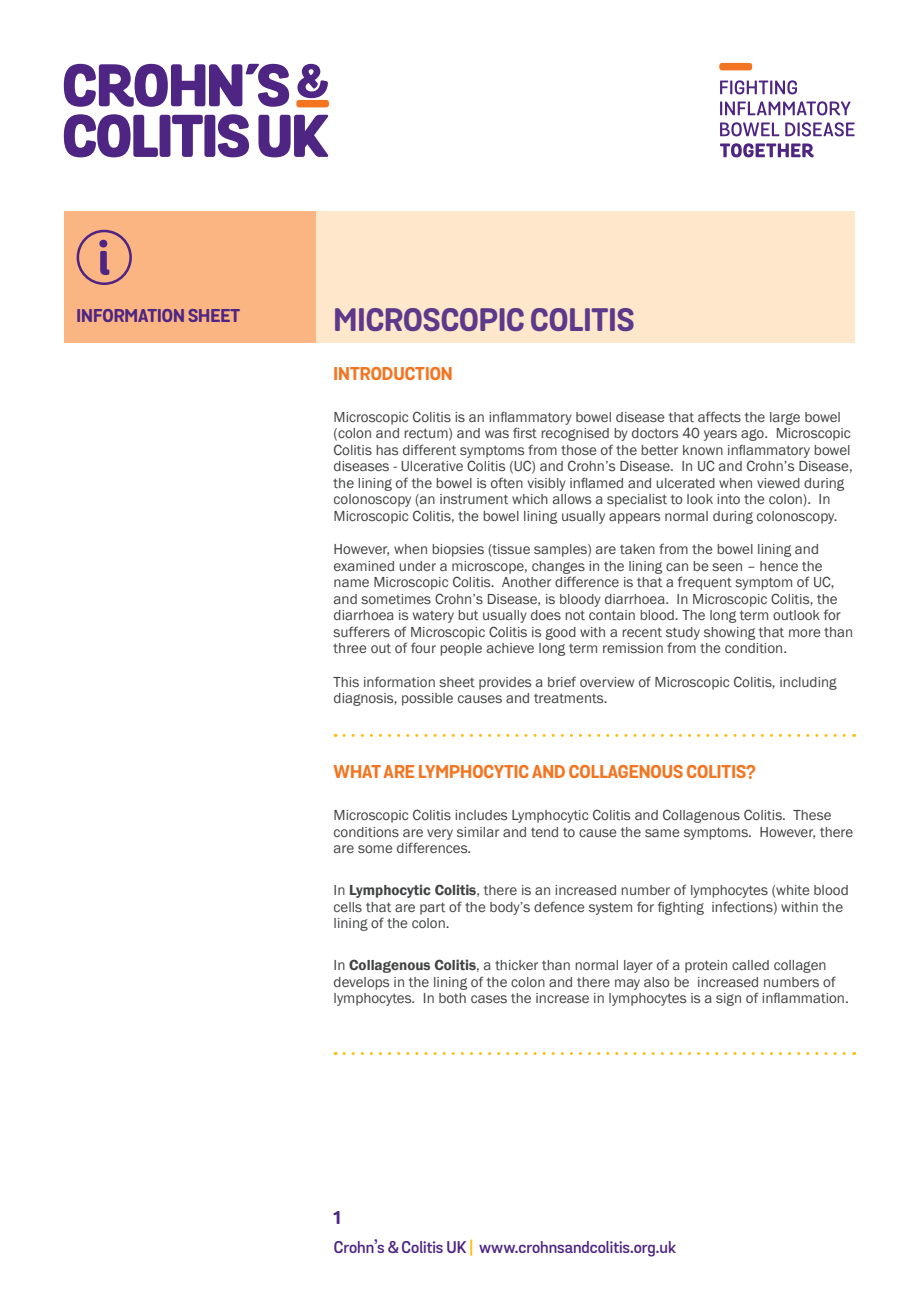
<style>
.page{position:relative;width:919px;height:1289px;background:#fff}
.page>*{position:absolute;margin:0;border:0;box-sizing:border-box;transform-origin:0 0}
.t1{font:700 31.5px "Grota Sans Rounded";color:#5c398b}
.t2{font:700 18px "Grota Sans Rounded";color:#f47521}
.t3{font:700 18px "Grota Sans Rounded";color:#4e2582}
.t4{font:600 16.5px "Grota Sans Rounded";color:#4e2582}
.t5{font:15px/16.5px "Franklin Gothic";color:#414243}
.s1{font-weight:600}
.s2{color:#fdbe12}
</style>
<div class="page">
<div style="left:720px;top:64px;width:31px;height:6px;background:#f47521;border-radius:2px"></div>
<div style="left:719px;top:63px;width:33px;height:7px;border:2px solid #f47521;border-radius:2px"></div>
<div style="left:315px;top:210px;width:540px;height:132px;background:#fee7cb"></div>
<div style="left:64px;top:210px;width:251px;height:132px;background:#fab583"></div>
<svg style="left:720px;top:80px;width:77px;height:14px"></svg>
<svg style="left:720px;top:101px;width:130px;height:14px"></svg>
<svg style="left:720px;top:122px;width:59px;height:14px"></svg>
<svg style="left:785px;top:122px;width:69px;height:14px"></svg>
<svg style="left:720px;top:143px;width:93px;height:14px"></svg>
<svg style="left:64px;top:114px;width:94px;height:43px"></svg>
<div style="left:159px;top:115px;width:11px;height:42px;background:#4e2582;border-radius:3px"></div>
<svg style="left:172px;top:115px;width:31px;height:42px"></svg>
<div style="left:204px;top:115px;width:11px;height:42px;background:#4e2582;border-radius:3px"></div>
<svg style="left:217px;top:114px;width:32px;height:43px"></svg>
<svg style="left:258px;top:115px;width:70px;height:42px"></svg>
<svg style="left:297px;top:64px;width:31px;height:34px"></svg>
<svg style="left:64px;top:64px;width:225px;height:43px"></svg>
<div style="left:297px;top:101px;width:31px;height:6px;background:#f47521;border-radius:2px"></div>
<div style="left:296px;top:100px;width:33px;height:7px;border:2px solid #f47521;border-radius:2px"></div>
<svg style="left:77px;top:230px;width:55px;height:55px"></svg>
<svg style="left:344px;top:734px;width:510px;height:3px"></svg>
<svg style="left:344px;top:1052px;width:510px;height:2px"></svg>
<p class="t3" style="left:77px;top:304px;width:165px">INFORMATION SHEET</p>
<h1 class="t1" style="left:333px;top:300px;width:302px">MICROSCOPIC COLITIS</h1>
<p class="t2" style="left:333px;top:362px;width:121px">INTRODUCTION</p>
<p class="t5" style="left:333px;top:409px;width:520px">Microscopic Colitis is an inflammatory bowel disease that affects the large bowel (colon and rectum) and was first recognised by doctors 40 years ago. Microscopic Colitis has different symptoms from those of the better known inflammatory bowel diseases - Ulcerative Colitis (UC) and Crohn’s Disease. In UC and Crohn’s Disease, the lining of the bowel is often visibly inflamed and ulcerated when viewed during colonoscopy (an instrument which allows a specialist to look into the colon). In Microscopic Colitis, the bowel lining usually appears normal during colonoscopy.</p>
<p class="t5" style="left:333px;top:541px;width:521px">However, when biopsies (tissue samples) are taken from the bowel lining and examined under a microscope, changes in the lining can be seen – hence the name Microscopic Colitis. Another difference is that a frequent symptom of UC, and sometimes Crohn’s Disease, is bloody diarrhoea. In Microscopic Colitis, the diarrhoea is watery but usually does not contain blood. The long term outlook for sufferers of Microscopic Colitis is good with a recent study showing that more than three out of four people achieve long term remission from the condition.</p>
<p class="t5" style="left:333px;top:674px;width:504px">This information sheet provides a brief overview of Microscopic Colitis, including diagnosis, possible causes and treatments.</p>
<p class="t2" style="left:333px;top:760px;width:424px">WHAT ARE LYMPHOCYTIC AND COLLAGENOUS COLITIS?</p>
<p class="t5" style="left:333px;top:807px;width:521px">Microscopic Colitis includes Lymphocytic Colitis and Collagenous Colitis. These conditions are very similar and tend to cause the same symptoms. However, there are some differences.</p>
<p class="t5" style="left:333px;top:882px;width:516px">In <span class="s1">Lymphocytic Colitis</span>, there is an increased number of lymphocytes (white blood cells that are part of the body’s defence system for fighting infections) within the lining of the colon.</p>
<p class="t5" style="left:333px;top:957px;width:516px">In <span class="s1">Collagenous Colitis</span>, a thicker than normal layer of a protein called collagen develops in the lining of the colon and there may also be increased numbers of lymphocytes. In both cases the increase in lymphocytes is a sign of inflammation.</p>
<p class="t3" style="left:333px;top:1206px;width:9px">1</p>
<p class="t4" style="left:334px;top:1236px;width:343px">Crohn’s &amp; Colitis UK <span class="s2">|</span> www.crohnsandcolitis.org.uk</p>
</div>
